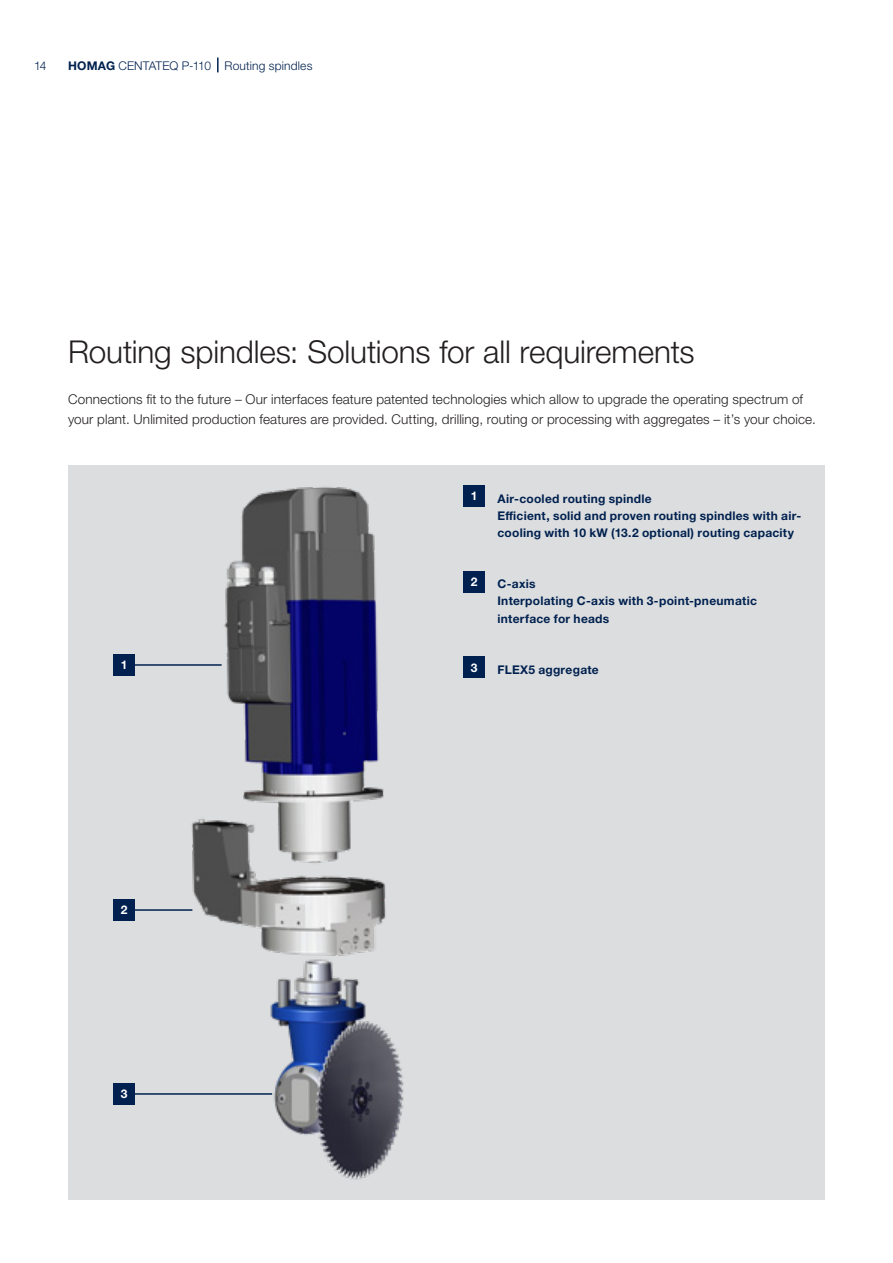
<style>
.page{position:relative;width:893px;height:1263px;background:#fff}
.page>*{position:absolute;margin:0;border:0;box-sizing:border-box;transform-origin:0 0}
.Headline_21pt_25_2_b{font:300 31.5px "Helvetica Neue LTW1 G";letter-spacing:-.005em;color:#231f20}
.Text_9pt_13_6_light{font:300 13.5px/20.4px "Helvetica Neue LTW1 G";letter-spacing:.01em;color:#231f20}
.Text_Bild_8Pt_11_5pt{font:700 12px/17.2px "Helvetica Neue LTW1 G";letter-spacing:.025em;color:#00214f}
._01_Musterseiten_Rub{font:300 12px "Helvetica Neue LTW1 G";letter-spacing:.015em;color:#00214f}
.NummerTabelle_8pt_bo{font:700 12px "Helvetica Neue LTW1 G";color:#fff}
.s1{font-weight:700}
</style>
<div class="page">
<div style="left:68px;top:465px;width:757px;height:734px;background:#dcdddf"></div>
<img style="left:191px;top:487px;width:213px;height:693px">
<div style="left:463px;top:485px;width:22px;height:22px;background:#00214f"></div>
<div style="left:463px;top:571px;width:22px;height:21px;background:#00214f"></div>
<div style="left:463px;top:657px;width:22px;height:21px;background:#00214f"></div>
<svg style="left:217px;top:58px;width:2px;height:14px"></svg>
<div style="left:113px;top:654px;width:22px;height:22px;background:#00214f"></div>
<div style="left:113px;top:899px;width:22px;height:22px;background:#00214f"></div>
<div style="left:113px;top:1083px;width:22px;height:21px;background:#00214f"></div>
<hr style="left:135px;top:664px;width:87px;height:2px;background:#00214f">
<hr style="left:135px;top:909px;width:57px;height:2px;background:#00214f">
<hr style="left:135px;top:1093px;width:137px;height:2px;background:#00214f">
<p class="_01_Musterseiten_Rub" style="left:34px;top:58px;width:14px">14</p>
<p class="_01_Musterseiten_Rub" style="left:68px;top:58px;width:246px"><span class="s1">HOMAG</span> CENTATEQ P-110 Routing spindles</p>
<p class="Headline_21pt_25_2_b" style="left:68px;top:333px;width:628px">Routing spindles: Solutions for all requirements</p>
<p class="Text_9pt_13_6_light" style="left:68px;top:389px;width:749px">Connections fit to the future – Our interfaces feature patented technologies which allow to upgrade the operating spectrum of your plant. Unlimited production features are provided. Cutting, drilling, routing or processing with aggregates – it’s your choice.</p>
<p class="NummerTabelle_8pt_bo" style="left:121px;top:658px;width:8px">1</p>
<p class="NummerTabelle_8pt_bo" style="left:121px;top:903px;width:8px">2</p>
<p class="NummerTabelle_8pt_bo" style="left:121px;top:1086px;width:8px">3</p>
<p class="NummerTabelle_8pt_bo" style="left:471px;top:489px;width:8px">1</p>
<p class="Text_Bild_8Pt_11_5pt" style="left:497px;top:490px;width:156px">Air-cooled routing spindle</p>
<p class="Text_Bild_8Pt_11_5pt" style="left:497px;top:507px;width:305px">Efficient, solid and proven routing spindles with air&shy;cooling with 10 kW (13.2 optional) routing capacity</p>
<p class="NummerTabelle_8pt_bo" style="left:471px;top:574px;width:8px">2</p>
<p class="Text_Bild_8Pt_11_5pt" style="left:497px;top:575px;width:40px">C-axis</p>
<p class="Text_Bild_8Pt_11_5pt" style="left:497px;top:592px;width:261px">Interpolating C-axis with 3-point-pneumatic interface for heads</p>
<p class="NummerTabelle_8pt_bo" style="left:471px;top:660px;width:8px">3</p>
<p class="Text_Bild_8Pt_11_5pt" style="left:497px;top:661px;width:103px">FLEX5 aggregate</p>
</div>
